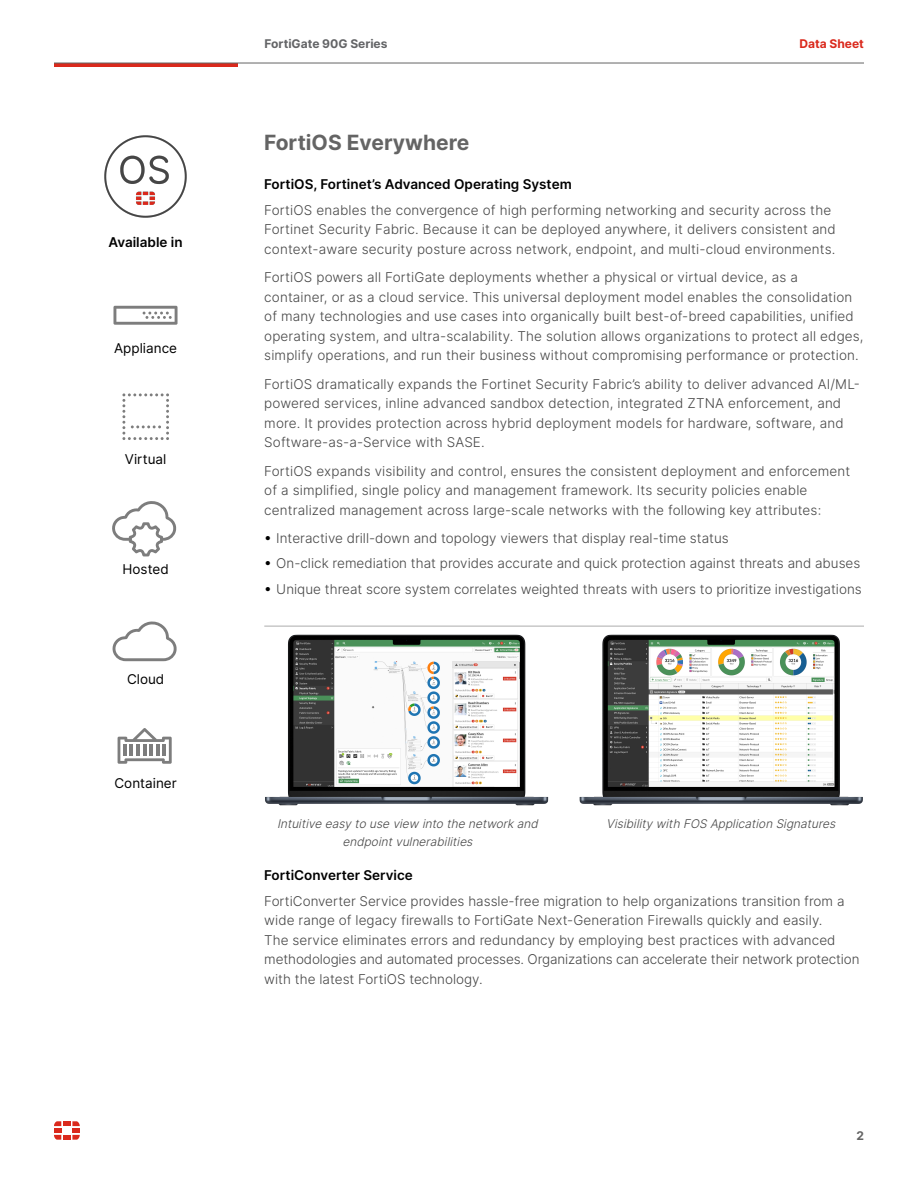
<style>
.page{position:relative;width:918px;height:1188px;background:#fff}
.page>*{position:absolute;margin:0;border:0;box-sizing:border-box;transform-origin:0 0}
.t1{font:700 21px "Inter";color:#646464}
.Text_Body_9{font:300 13.5px/19.5px "Inter";letter-spacing:.01em;color:#464646}
.t2{font:600 13.5px "Inter";color:#000}
.t3{font:13.5px "Inter";color:#000}
.Text_Body_8{font:italic 300 12px/18px "Inter";color:#464646;text-align:center}
.t4{font:700 12px "Inter";color:#636466}
.Document_Type{font:700 12px "Inter";color:#da291c}
.t5{font:700 12px "Inter";color:#646464}
.s1{font-weight:400;color:#000}
</style>
<div class="page">
<img style="left:265px;top:634px;width:284px;height:172px">
<img style="left:579px;top:634px;width:284px;height:172px">
<hr style="left:264px;top:625px;width:600px;height:2px;background:#c8c8c8">
<svg style="left:112px;top:621px;width:65px;height:40px"></svg>
<svg style="left:112px;top:501px;width:64px;height:55px"></svg>
<svg style="left:122px;top:393px;width:47px;height:47px"></svg>
<svg style="left:113px;top:306px;width:65px;height:19px"></svg>
<svg style="left:118px;top:728px;width:54px;height:36px"></svg>
<img style="left:104px;top:135px;width:83px;height:83px">
<hr style="left:54px;top:63px;width:183px;height:4px;background:#da291c">
<hr style="left:54px;top:63px;width:810px;height:1px;background:#646464">
<svg style="left:54px;top:1121px;width:26px;height:19px"></svg>
<h2 class="t2" style="left:109px;top:232px;width:76px">Available in</h2>
<h2 class="t3" style="left:114px;top:339px;width:64px">Appliance</h2>
<h2 class="t3" style="left:125px;top:449px;width:43px">Virtual</h2>
<h2 class="t3" style="left:123px;top:559px;width:48px">Hosted</h2>
<h2 class="t3" style="left:127px;top:670px;width:39px">Cloud</h2>
<h2 class="t3" style="left:115px;top:773px;width:64px">Container</h2>
<p class="t4" style="left:265px;top:35px;width:124px">FortiGate 90G Series</p>
<p class="Document_Type" style="left:800px;top:35px;width:66px">Data Sheet</p>
<h1 class="t1" style="left:264px;top:127px;width:207px">FortiOS Everywhere</h1>
<h2 class="t2" style="left:264px;top:174px;width:309px">FortiOS, Fortinet’s Advanced Operating System</h2>
<p class="Text_Body_9" style="left:264px;top:200px;width:573px">FortiOS enables the convergence of high performing networking and security across the<br>Fortinet Security Fabric. Because it can be deployed anywhere, it delivers consistent and context-aware security posture across network, endpoint, and multi-cloud environments.</p>
<p class="Text_Body_9" style="left:264px;top:267px;width:601px">FortiOS powers all FortiGate deployments whether a physical or virtual device, as a container, or as a cloud service. This universal deployment model enables the consolidation of many technologies and use cases into organically built best-of-breed capabilities, unified operating system, and ultra-scalability. The solution allows organizations to protect all edges, simplify operations, and run their business without compromising performance or protection.</p>
<p class="Text_Body_9" style="left:264px;top:374px;width:597px">FortiOS dramatically expands the Fortinet Security Fabric’s ability to deliver advanced AI/ML&shy;powered services, inline advanced sandbox detection, integrated ZTNA enforcement, and more. It provides protection across hybrid deployment models for hardware, software, and Software-as-a-Service with SASE.</p>
<p class="Text_Body_9" style="left:264px;top:461px;width:588px">FortiOS expands visibility and control, ensures the consistent deployment and enforcement of a simplified, single policy and management framework. Its security policies enable centralized management across large-scale networks with the following key attributes:</p>
<p class="Text_Body_9" style="left:264px;top:528px;width:466px"><span class="s1">•</span> Interactive drill-down and topology viewers that display real-time status</p>
<p class="Text_Body_9" style="left:264px;top:554px;width:598px"><span class="s1">•</span> On-click remediation that provides accurate and quick protection against threats and abuses</p>
<p class="Text_Body_9" style="left:264px;top:579px;width:599px"><span class="s1">•</span> Unique threat score system correlates weighted threats with users to prioritize investigations</p>
<p class="Text_Body_8" style="left:277px;top:815px;width:266px">Intuitive easyto use view into the networkand endpointvulnerabilities</p>
<p class="Text_Body_8" style="left:606px;top:815px;width:234px">Visibilitywith FOS Application Signatures</p>
<h2 class="t2" style="left:264px;top:865px;width:150px">FortiConverter Service</h2>
<p class="Text_Body_9" style="left:264px;top:891px;width:597px">FortiConverter Service provides hassle-free migration to help organizations transition from a wide range of legacy firewalls to FortiGate Next-Generation Firewalls quickly and easily.<br>The service eliminates errors and redundancy by employing best practices with advanced methodologies and automated processes. Organizations can accelerate their network protection with the latest FortiOS technology.</p>
<p class="t5" style="left:856px;top:1127px;width:9px">2</p>
</div>
